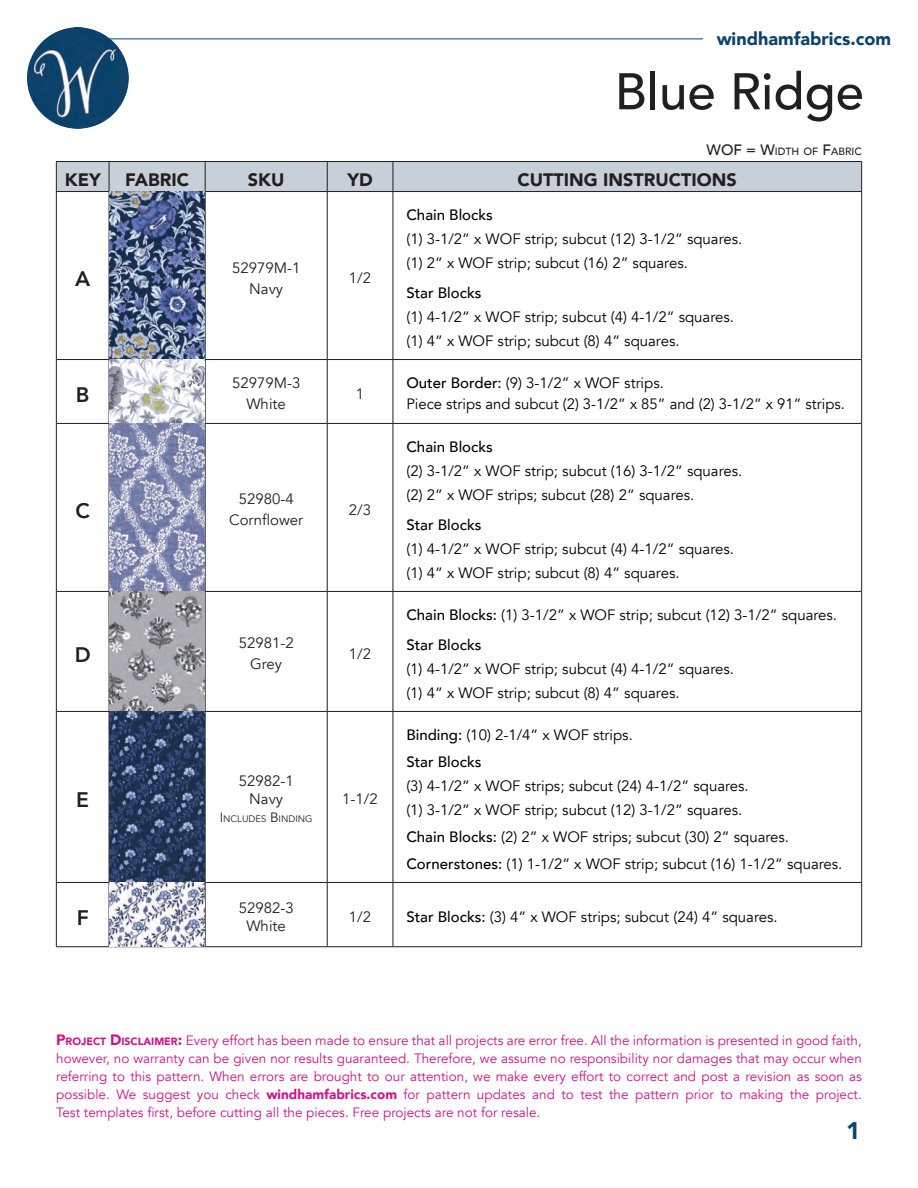
<style>
.page{position:relative;width:918px;height:1188px;background:#fff}
.page>*{position:absolute;margin:0;border:0;box-sizing:border-box;transform-origin:0 0}
.t1{font:500 51px "Avenir";color:#231f20}
.t2{font:900 24px "Avenir";color:#0d426a}
.t3{font:800 21px "Avenir";color:#231f20}
.t4{font:900 18px "Avenir";color:#231f20}
.t5{font:900 18px "Avenir";color:#0d426a}
.t6{font:15px/24px "Avenir";color:#000}
.t7{font:15px/21px "Avenir";color:#231f20;text-align:center}
.t8{font:500 15px "Avenir";color:#000}
.t9{font:15px "Avenir";color:#231f20}
.t10{font:13.5px/18px "Avenir";color:#cd1486;text-align:justify}
.t11{font:500 10.5px "Avenir";color:#231f20}
.t12{font:9.45px "Avenir";color:#231f20}
.s1{font-size:15px}
.s2{font-weight:500}
.s3{font-size:13.5px}
.s4{font-weight:900;font-size:15px}
.s5{font-weight:900;font-size:10.5px}
.s6{font-weight:900}
</style>
<div class="page">
<img style="left:27px;top:27px;width:102px;height:102px;border-radius:51px">
<hr style="left:109px;top:39px;width:594px;height:1px;background:#0d426a">
<hr style="left:56px;top:161px;width:53px;height:1px;background:#231f20">
<hr style="left:109px;top:161px;width:96px;height:1px;background:#231f20">
<hr style="left:205px;top:161px;width:122px;height:1px;background:#231f20">
<hr style="left:327px;top:161px;width:66px;height:1px;background:#231f20">
<hr style="left:393px;top:161px;width:469px;height:1px;background:#231f20">
<hr style="left:56px;top:192px;width:1px;height:167px;background:#231f20">
<hr style="left:56px;top:360px;width:1px;height:63px;background:#231f20">
<hr style="left:56px;top:424px;width:1px;height:167px;background:#231f20">
<hr style="left:56px;top:592px;width:1px;height:119px;background:#231f20">
<hr style="left:56px;top:712px;width:1px;height:170px;background:#231f20">
<hr style="left:56px;top:883px;width:1px;height:64px;background:#231f20">
<hr style="left:861px;top:192px;width:1px;height:167px;background:#231f20">
<hr style="left:861px;top:360px;width:1px;height:63px;background:#231f20">
<hr style="left:861px;top:424px;width:1px;height:167px;background:#231f20">
<hr style="left:861px;top:592px;width:1px;height:119px;background:#231f20">
<hr style="left:861px;top:712px;width:1px;height:170px;background:#231f20">
<hr style="left:861px;top:883px;width:1px;height:64px;background:#231f20">
<div style="left:56px;top:162px;width:806px;height:29px;background:#c7d0d9"></div>
<hr style="left:56px;top:191px;width:53px;height:1px;background:#231f20">
<hr style="left:109px;top:191px;width:96px;height:1px;background:#231f20">
<hr style="left:205px;top:191px;width:122px;height:1px;background:#231f20">
<hr style="left:205px;top:192px;width:1px;height:167px;background:#231f20">
<hr style="left:327px;top:191px;width:66px;height:1px;background:#231f20">
<hr style="left:327px;top:192px;width:1px;height:167px;background:#231f20">
<hr style="left:393px;top:191px;width:469px;height:1px;background:#231f20">
<hr style="left:393px;top:192px;width:1px;height:167px;background:#231f20">
<hr style="left:56px;top:359px;width:53px;height:1px;background:#231f20">
<hr style="left:205px;top:359px;width:122px;height:1px;background:#231f20">
<hr style="left:205px;top:360px;width:1px;height:63px;background:#231f20">
<hr style="left:327px;top:359px;width:66px;height:1px;background:#231f20">
<hr style="left:327px;top:360px;width:1px;height:63px;background:#231f20">
<hr style="left:393px;top:359px;width:469px;height:1px;background:#231f20">
<hr style="left:393px;top:360px;width:1px;height:63px;background:#231f20">
<hr style="left:56px;top:423px;width:53px;height:1px;background:#231f20">
<hr style="left:205px;top:423px;width:122px;height:1px;background:#231f20">
<hr style="left:205px;top:424px;width:1px;height:167px;background:#231f20">
<hr style="left:327px;top:423px;width:66px;height:1px;background:#231f20">
<hr style="left:327px;top:424px;width:1px;height:167px;background:#231f20">
<hr style="left:393px;top:423px;width:469px;height:1px;background:#231f20">
<hr style="left:393px;top:424px;width:1px;height:167px;background:#231f20">
<hr style="left:56px;top:591px;width:53px;height:1px;background:#231f20">
<hr style="left:205px;top:591px;width:122px;height:1px;background:#231f20">
<hr style="left:205px;top:592px;width:1px;height:119px;background:#231f20">
<hr style="left:327px;top:591px;width:66px;height:1px;background:#231f20">
<hr style="left:327px;top:592px;width:1px;height:119px;background:#231f20">
<hr style="left:393px;top:591px;width:469px;height:1px;background:#231f20">
<hr style="left:393px;top:592px;width:1px;height:119px;background:#231f20">
<hr style="left:56px;top:711px;width:53px;height:1px;background:#231f20">
<hr style="left:205px;top:711px;width:122px;height:1px;background:#231f20">
<hr style="left:205px;top:712px;width:1px;height:170px;background:#231f20">
<hr style="left:327px;top:711px;width:66px;height:1px;background:#231f20">
<hr style="left:327px;top:712px;width:1px;height:170px;background:#231f20">
<hr style="left:393px;top:711px;width:469px;height:1px;background:#231f20">
<hr style="left:393px;top:712px;width:1px;height:170px;background:#231f20">
<hr style="left:56px;top:882px;width:53px;height:1px;background:#231f20">
<hr style="left:205px;top:882px;width:122px;height:1px;background:#231f20">
<hr style="left:205px;top:883px;width:1px;height:64px;background:#231f20">
<hr style="left:327px;top:882px;width:66px;height:1px;background:#231f20">
<hr style="left:327px;top:883px;width:1px;height:64px;background:#231f20">
<hr style="left:393px;top:882px;width:469px;height:1px;background:#231f20">
<hr style="left:393px;top:883px;width:1px;height:64px;background:#231f20">
<hr style="left:56px;top:946px;width:53px;height:1px;background:#231f20">
<hr style="left:205px;top:946px;width:122px;height:1px;background:#231f20">
<hr style="left:327px;top:946px;width:66px;height:1px;background:#231f20">
<hr style="left:393px;top:946px;width:469px;height:1px;background:#231f20">
<img style="left:109px;top:192px;width:96px;height:755px">
<p class="t5" style="left:717px;top:23px;width:176px">windhamfabrics.com</p>
<h1 class="t1" style="left:615px;top:47px;width:251px">Blue Ridge</h1>
<p class="t11" style="left:707px;top:142px;width:157px"><span class="s1">WOF = W</span>IDTH OF <span class="s1">F</span>ABRIC</p>
<p class="t4" style="left:65px;top:164px;width:37px">KEY</p>
<p class="t4" style="left:125px;top:164px;width:66px">FABRIC</p>
<p class="t4" style="left:248px;top:164px;width:38px">SKU</p>
<p class="t4" style="left:347px;top:164px;width:27px">YD</p>
<p class="t4" style="left:518px;top:164px;width:221px">CUTTING INSTRUCTIONS</p>
<h3 class="t3" style="left:75px;top:262px;width:17px">A</h3>
<p class="t9" style="left:232px;top:258px;width:70px">52979M-1</p>
<p class="t7" style="left:249px;top:278px;width:35px">Navy</p>
<p class="t7" style="left:349px;top:268px;width:24px">1/2</p>
<p class="t8" style="left:406px;top:202px;width:88px">Chain Blocks</p>
<p class="t6" style="left:406px;top:227px;width:337px">(1) 3-1/2” x WOF strip; subcut (12) 3-1/2” squares. (1) 2” x WOF strip; subcut (16) 2” squares.</p>
<p class="t8" style="left:406px;top:280px;width:77px">Star Blocks</p>
<p class="t6" style="left:406px;top:305px;width:329px">(1) 4-1/2” x WOF strip; subcut (4) 4-1/2” squares. (1) 4” x WOF strip; subcut (8) 4” squares.</p>
<h3 class="t3" style="left:76px;top:378px;width:15px">B</h3>
<p class="t7" style="left:232px;top:373px;width:70px">52979M-3<br>White</p>
<p class="t7" style="left:356px;top:384px;width:10px">1</p>
<p class="t6" style="left:406px;top:373px;width:440px;line-height:21px"><span class="s2">Outer Border:</span> (9) 3-1/2” x WOF strips.<br>Piece strips and subcut (2) 3-1/2” x 85” and (2) 3-1/2” x 91” strips.</p>
<h3 class="t3" style="left:76px;top:494px;width:16px">C</h3>
<p class="t7" style="left:229px;top:489px;width:76px">52980-4<br>Cornflower</p>
<p class="t7" style="left:349px;top:500px;width:24px">2/3</p>
<h3 class="t3" style="left:75px;top:638px;width:17px">D</h3>
<p class="t7" style="left:239px;top:633px;width:57px">52981-2<br>Grey</p>
<p class="t7" style="left:349px;top:644px;width:24px">1/2</p>
<h3 class="t3" style="left:76px;top:784px;width:14px">E</h3>
<p class="t7" style="left:239px;top:773px;width:57px;line-height:18px">52982-1<br>Navy</p>
<p class="t12" style="left:220px;top:814px;width:94px"><span class="s3">I</span> NCLUDES <span class="s3">B</span>INDING</p>
<p class="t7" style="left:342px;top:789px;width:37px">1-1/2</p>
<p class="t8" style="left:406px;top:434px;width:88px">Chain Blocks</p>
<p class="t6" style="left:406px;top:459px;width:337px">(2) 3-1/2” x WOF strip; subcut (16) 3-1/2” squares. (2) 2” x WOF strips; subcut (28) 2” squares.</p>
<p class="t8" style="left:406px;top:512px;width:77px">Star Blocks</p>
<p class="t6" style="left:406px;top:537px;width:329px">(1) 4-1/2” x WOF strip; subcut (4) 4-1/2” squares. (1) 4” x WOF strip; subcut (8) 4” squares.</p>
<p class="t6" style="left:406px;top:600px;width:432px;line-height:30px"><span class="s2">Chain Blocks:</span> (1) 3-1/2” x WOF strip; subcut (12) 3-1/2” squares.<br><span class="s2">Star Blocks</span></p>
<p class="t6" style="left:406px;top:657px;width:329px">(1) 4-1/2” x WOF strip; subcut (4) 4-1/2” squares. (1) 4” x WOF strip; subcut (8) 4” squares.</p>
<p class="t6" style="left:406px;top:722px;width:228px;line-height:27px"><span class="s2">Binding:</span> (10) 2-1/4” x WOF strips.<br><span class="s2">Star Blocks</span></p>
<p class="t6" style="left:406px;top:774px;width:344px">(3) 4-1/2” x WOF strips; subcut (24) 4-1/2” squares. (1) 3-1/2” x WOF strip; subcut (12) 3-1/2” squares.</p>
<p class="t6" style="left:406px;top:824px;width:437px;line-height:27px"><span class="s2">Chain Blocks:</span> (2) 2” x WOF strips; subcut (30) 2” squares.<br><span class="s2">Cornerstones:</span> (1) 1-1/2” x WOF strip; subcut (16) 1-1/2” squares.</p>
<h3 class="t3" style="left:77px;top:901px;width:14px">F</h3>
<p class="t9" style="left:239px;top:899px;width:57px">52982-3</p>
<p class="t7" style="left:247px;top:916px;width:41px">White</p>
<p class="t7" style="left:349px;top:907px;width:24px">1/2</p>
<p class="t6" style="left:406px;top:905px;width:373px"><span class="s2">Star Blocks:</span> (3) 4” x WOF strips; subcut (24) 4” squares.</p>
<p class="t10" style="left:56px;top:1032px;width:807px"><span class="s4">P</span><span class="s5">ROJECT</span> <span class="s4">D</span><span class="s5">ISCLAIMER</span><span class="s4">:</span> Every effort has been made to ensure that all projects are error free. All the information is presented in good faith, however, no warranty can be given nor results guaranteed. Therefore, we assume no responsibility nor damages that may occur when referring to this pattern. When errors are brought to our attention, we make every effort to correct and post a revision as soon as possible. We suggest you check <span class="s6">windhamfabrics.com</span> for pattern updates and to test the pattern prior to making the project.<br>Test templates first, before cutting all the pieces. Free projects are not for resale.</p>
<h2 class="t2" style="left:846px;top:1110px;width:16px">1</h2>
</div>
